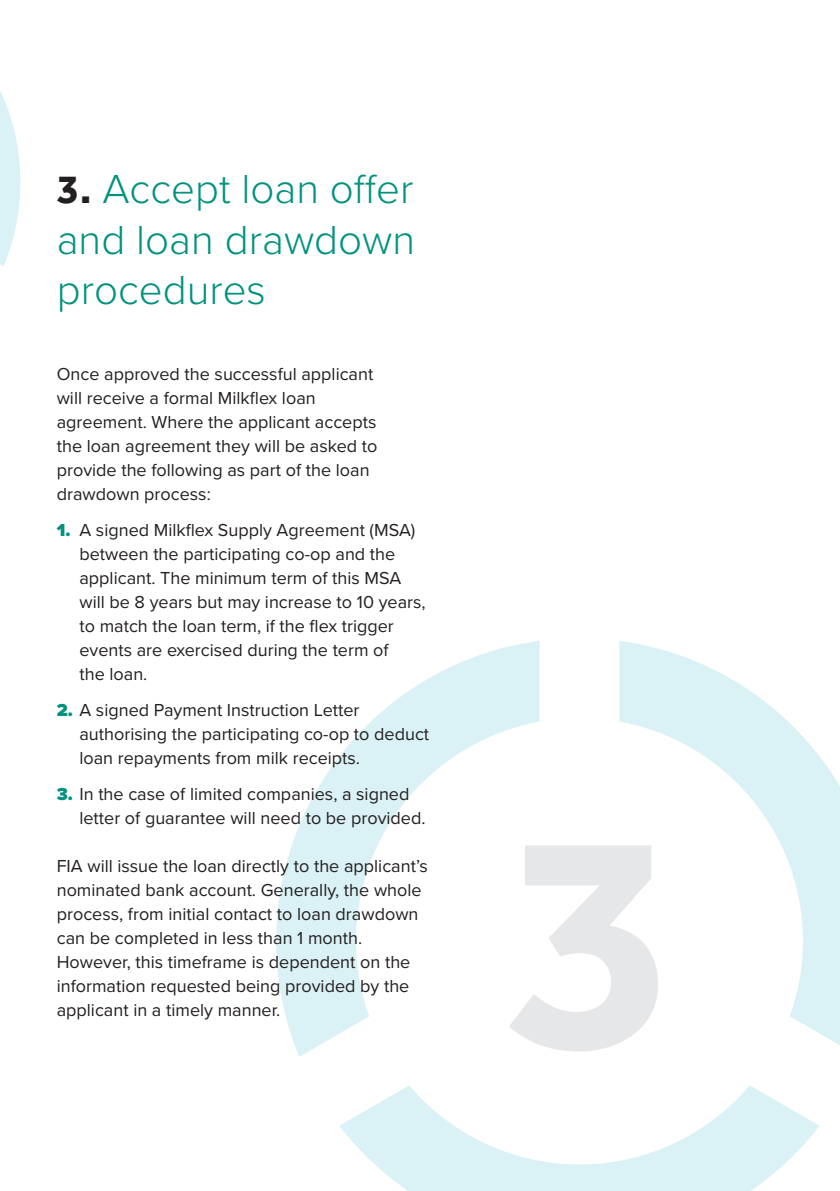
<style>
.page{position:relative;width:840px;height:1191px;background:#fff}
.page>*{position:absolute;margin:0;border:0;box-sizing:border-box;transform-origin:0 0}
.t1{font:700 318.8px "Effra";color:#e6e7e9}
.t2{font:300 42px/50.4px "Proxima Nova";color:#00927d;text-align:justify}
.Body{font:18px/24px "Proxima Nova";color:#231f20}
.s1{font-family:"Effra";font-weight:700;color:#231f20}
.s2{font-weight:900;color:#00927d}
</style>
<div class="page">
<svg style="left:0;top:90px;width:20px;height:176px"></svg>
<svg style="left:619px;top:641px;width:220px;height:404px"></svg>
<svg style="left:276px;top:641px;width:263px;height:415px"></svg>
<svg style="left:339px;top:1085px;width:480px;height:106px"></svg>
<h1 class="t2" style="left:57px;top:165px;width:360px"><span class="s1">3.</span> Accept loan offer and loan drawdown procedures</h1>
<p class="Body" style="left:57px;top:362px;width:322px">Once approved the successful applicant will receive a formal Milkflex loan agreement. Where the applicant accepts the loan agreement they will be asked to provide the following as part of the loan drawdown process:</p>
<p class="Body" style="left:79px;top:518px;width:347px;text-indent:-23px"><span class="s2">1.</span> A signed Milkflex Supply Agreement (MSA) between the participating co-op and the applicant. The minimum term of this MSA will be 8 years but may increase to 10 years, to match the loan term, if the flex trigger events are exercised during the term of<br>the loan.</p>
<p class="Body" style="left:79px;top:698px;width:351px;text-indent:-23px"><span class="s2">2.</span> A signed Payment Instruction Letter authorising the participating co-op to deduct loan repayments from milk receipts.</p>
<p class="Body" style="left:79px;top:782px;width:347px;text-indent:-23px"><span class="s2">3.</span> In the case of limited companies, a signed letter of guarantee will need to be provided.</p>
<p class="Body" style="left:57px;top:854px;width:372px">FIA will issue the loan directly to the applicant’s nominated bank account. Generally, the whole process, from initial contact to loan drawdown can be completed in less than 1 month.<br>However, this timeframe is dependent on the information requested being provided by the applicant in a timely manner.</p>
<p class="t1" style="left:505px;top:749px;width:175px">3</p>
</div>
